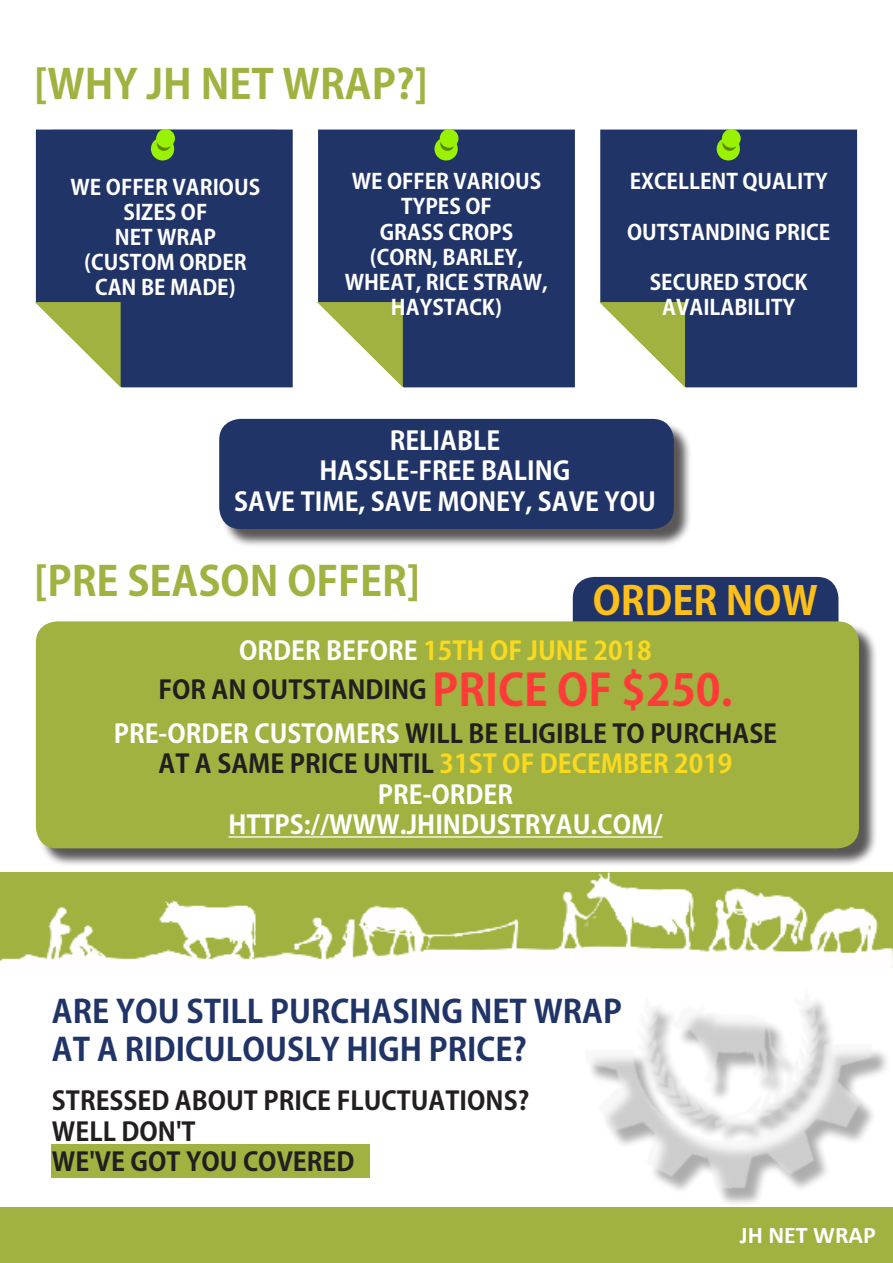
<style>
.page{position:relative;width:893px;height:1263px;background:#fff}
.page>*{position:absolute;margin:0;border:0;box-sizing:border-box;transform-origin:0 0}
.t1{font:700 40.5px "Adobe Gothic Std";color:#a1b241}
.t2{font:700 39px "Adobe Gothic Std";color:#ffbf1a}
.t3{font:700 31.5px "Adobe Gothic Std";color:#213467}
.t4{font:700 25.5px "Adobe Gothic Std";color:#231f20}
.t5{font:700 25.5px "Adobe Gothic Std";color:#fff}
.t6{font:700 25.5px "Adobe Gothic Std";color:#fad91f}
.t7{font:700 24px "Calibri";color:#fff}
.t8{font:700 21px/25.2px "Adobe Gothic Std";color:#fff;text-align:center}
.s1{color:#fff}
.s2{font-size:43.5px;color:#ff3b38}
.s3{color:#231f20}
</style>
<div class="page">
<div style="left:573px;top:577px;width:265px;height:71px;background:#213467;border-radius:21px"></div>
<div style="left:0;top:1208px;width:893px;height:55px;background:#a1b241"></div>
<img style="left:0;top:872px;width:893px;height:89px">
<div style="left:600px;top:130px;width:257px;height:257px;background:#213467"></div>
<svg style="left:599px;top:302px;width:86px;height:85px"></svg>
<div style="left:318px;top:130px;width:257px;height:257px;background:#213467"></div>
<svg style="left:317px;top:302px;width:86px;height:85px"></svg>
<div style="left:36px;top:130px;width:257px;height:257px;background:#213467"></div>
<svg style="left:35px;top:280px;width:93px;height:107px"></svg>
<div style="left:151px;top:137px;width:23px;height:23px;background:#99f200;border-radius:50%"></div>
<svg style="left:157px;top:144px;width:13px;height:7px"></svg>
<div style="left:156px;top:129px;width:19px;height:19px;background:#99f200;border-radius:50%"></div>
<div style="left:434px;top:137px;width:24px;height:23px;background:#99f200;border-radius:50%"></div>
<svg style="left:440px;top:142px;width:14px;height:9px"></svg>
<div style="left:440px;top:129px;width:18px;height:19px;background:#99f200;border-radius:50%"></div>
<div style="left:717px;top:137px;width:23px;height:23px;background:#99f200;border-radius:50%"></div>
<svg style="left:722px;top:142px;width:14px;height:9px"></svg>
<div style="left:722px;top:129px;width:19px;height:19px;background:#99f200;border-radius:50%"></div>
<div style="left:221px;top:421px;width:471px;height:126px;background:#231f20;opacity:.75"></div>
<div style="left:219px;top:419px;width:455px;height:110px;background:#213467;border-radius:21px"></div>
<div style="left:38px;top:624px;width:840px;height:243px;background:#231f20;opacity:.75"></div>
<div style="left:36px;top:621px;width:823px;height:227px;background:#a1b241;border-radius:21px"></div>
<hr style="left:228px;top:836px;width:435px;height:2px;background:#fff">
<div style="left:51px;top:1144px;width:318px;height:34px;background:#a1b241"></div>
<img style="left:551px;top:916px;width:342px;height:292px">
<p class="t1" style="left:34px;top:60px;width:395px">[WHY JH NET WRAP?]</p>
<p class="t8" style="left:71px;top:175px;width:191px">WE OFFER VARIOUS<br>SIZES OF</p>
<p class="t8" style="left:115px;top:225px;width:103px">NET WRAP</p>
<p class="t8" style="left:84px;top:250px;width:164px">(CUSTOM ORDER<br>CAN BE MADE)</p>
<p class="t8" style="left:352px;top:169px;width:191px">WE OFFER VARIOUS<br>TYPES OF</p>
<p class="t8" style="left:380px;top:220px;width:135px">GRASS CROPS</p>
<p class="t8" style="left:345px;top:245px;width:205px">(CORN, BARLEY,<br>WHEAT, RICE STRAW,<br>HAYSTACK)</p>
<p class="t8" style="left:630px;top:169px;width:199px">EXCELLENT QUALITY</p>
<p class="t8" style="left:627px;top:220px;width:205px">OUTSTANDING PRICE</p>
<p class="t8" style="left:650px;top:270px;width:159px">SECURED STOCK<br>AVAILABILITY</p>
<p class="t5" style="left:390px;top:425px;width:112px">RELIABLE</p>
<p class="t5" style="left:320px;top:455px;width:252px">HASSLE-FREE BALING</p>
<p class="t5" style="left:234px;top:486px;width:423px">SAVE TIME, SAVE MONEY, SAVE YOU</p>
<p class="t1" style="left:34px;top:557px;width:388px">[PRE SEASON OFFER]</p>
<p class="t2" style="left:593px;top:577px;width:226px">ORDER NOW</p>
<p class="t6" style="left:239px;top:635px;width:414px"><span class="s1">ORDER BEFORE</span> 15TH OF JUNE 2018</p>
<p class="t4" style="left:158px;top:675px;width:576px">FOR AN OUTSTANDING <span class="s2">PRICE OF $250.</span></p>
<p class="t4" style="left:114px;top:718px;width:665px"><span class="s1">PRE-ORDER CUSTOMERS</span> WILL BE ELIGIBLE TO PURCHASE</p>
<p class="t6" style="left:158px;top:748px;width:576px"><span class="s3">AT A SAME PRICE UNTIL</span> 31ST OF DECEMBER 2019</p>
<p class="t5" style="left:378px;top:779px;width:137px">PRE-ORDER</p>
<p class="t5" style="left:228px;top:810px;width:436px">HTTPS://WWW.JHINDUSTRYAU.COM/</p>
<p class="t3" style="left:52px;top:993px;width:571px">ARE YOU STILL PURCHASING NET WRAP</p>
<p class="t3" style="left:52px;top:1030px;width:476px">AT A RIDICULOUSLY HIGH PRICE?</p>
<p class="t4" style="left:52px;top:1085px;width:479px">STRESSED ABOUT PRICE FLUCTUATIONS?</p>
<p class="t4" style="left:52px;top:1116px;width:145px">WELL DON'T</p>
<p class="t4" style="left:52px;top:1146px;width:304px">WE'VE GOT YOU COVERED</p>
<p class="t7" style="left:740px;top:1218px;width:137px">JH NET WRAP</p>
</div>
